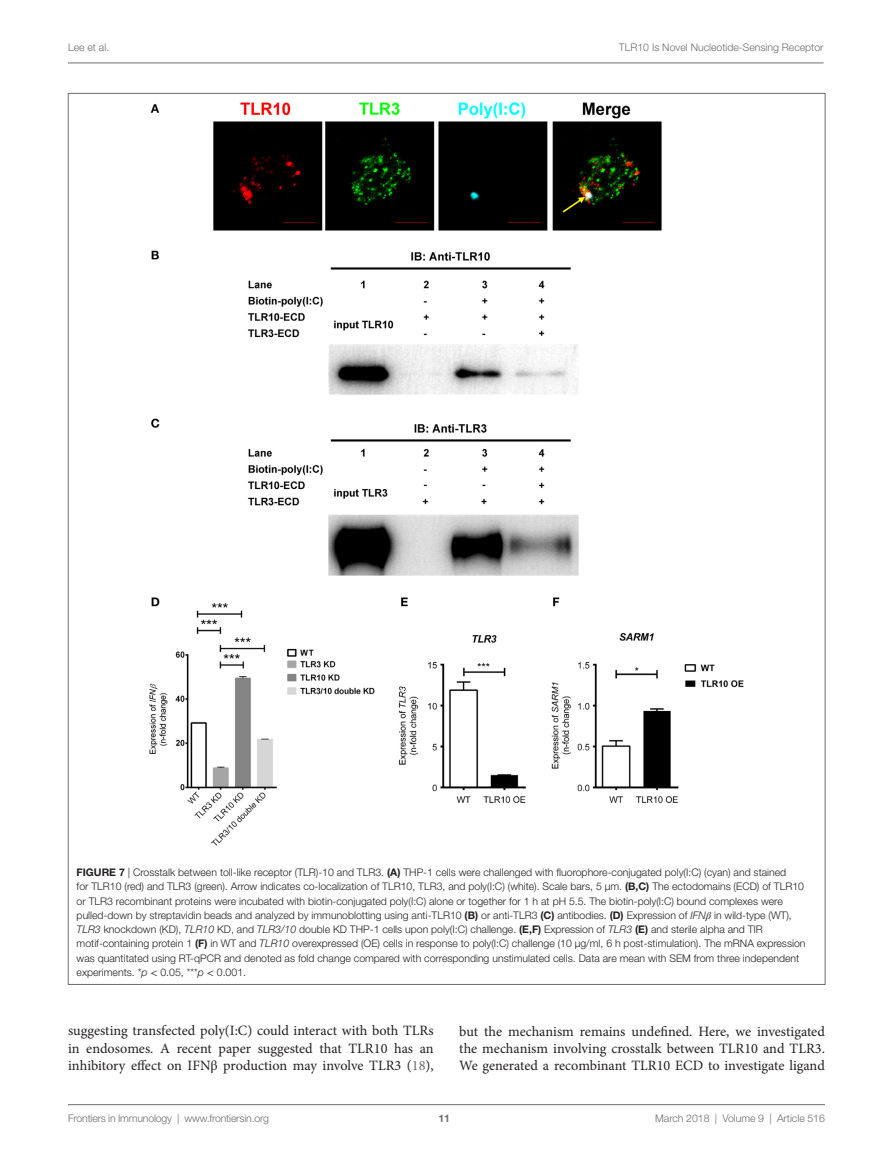
<style>
.page{position:relative;width:893px;height:1170px;background:#fff}
.page>*{position:absolute;margin:0;border:0;box-sizing:border-box;transform-origin:0 0}
.t1{font:14.25px/17.2px "Minion Pro";color:#231f20;text-align:justify}
.t2{font:300 10.5px/14.2px "Helvetica Neue LT Std";color:#231f20}
.t3{font:300 10.5px "Helvetica Neue LT Std";color:#6c6d70}
.t4{font:700 10.5px "Helvetica Neue LT Std";color:#6c6d70}
.s1{font-weight:700}
.s2{font-style:italic}
.s3{font-family:"STIX General";font-weight:400;font-style:italic}
.s4{font-family:"STIX General";font-weight:400}
.s5{font-family:"STIX General"}
.s6{color:#6c6d70}
</style>
<div class="page">
<img style="left:149px;top:102px;width:595px;height:744px">
<hr style="left:68px;top:1104px;width:757px;height:1px;background:#6c6d70">
<hr style="left:68px;top:63px;width:756px;height:1px;background:#6c6d70">
<p class="t3" style="left:68px;top:41px;width:43px">Lee et al.</p>
<p class="t3" style="left:619px;top:41px;width:206px">TLR10 Is Novel Nucleotide-Sensing Receptor</p>
<p class="t2" style="left:77px;top:865px;width:730px"><span class="s1">FIGURE 7</span> | Crosstalk between toll-like receptor (TLR)-10 and TLR3. <span class="s1">(A)</span> THP-1 cells were challenged with fluorophore-conjugated poly(I:C) (cyan) and stained<br>for TLR10 (red) and TLR3 (green). Arrow indicates co-localization of TLR10, TLR3, and poly(I:C) (white). Scale bars, 5 µm. <span class="s1">(B,C)</span> The ectodomains (ECD) of TLR10 or TLR3 recombinant proteins were incubated with biotin-conjugated poly(I:C) alone or together for 1 h at pH 5.5. The biotin-poly(I:C) bound complexes were pulled-down by streptavidin beads and analyzed by immunoblotting using anti-TLR10 <span class="s1">(B)</span> or anti-TLR3 <span class="s1">(C)</span> antibodies. <span class="s1">(D)</span> Expression of <span class="s2">IFN</span><span class="s3">β</span> in wild-type (WT), <span class="s2">TLR3</span> knockdown (KD), <span class="s2">TLR10</span> KD, and <span class="s2">TLR3/10</span> double KD THP-1 cells upon poly(I:C) challenge. <span class="s1">(E,F)</span> Expression of <span class="s2">TLR3</span> <span class="s1">(E)</span> and sterile alpha and TIR motif-containing protein 1 <span class="s1">(F)</span> in WT and <span class="s2">TLR10</span> overexpressed (OE) cells in response to poly(I:C) challenge (10 µg/ml, 6 h post-stimulation). The mRNA expression was quantitated using RT-qPCR and denoted as fold change compared with corresponding unstimulated cells. Data are mean with SEM from three independent experiments. *<span class="s2">p</span> <span class="s4">&lt;</span> 0.05, ***<span class="s2">p</span> <span class="s4">&lt;</span> 0.001.</p>
<h1 class="t1" style="left:68px;top:1022px;width:367px">suggesting transfected poly(I:C) could interact with both TLRs in endosomes. A recent paper suggested that TLR10 has an inhibitory effect on IFN<span class="s5">β</span> production may involve TLR3 (<span class="s6">18</span>),</h1>
<h1 class="t1" style="left:459px;top:1022px;width:367px">but the mechanism remains undefined. Here, we investigated the mechanism involving crosstalk between TLR10 and TLR3.<br>We generated a recombinant TLR10 ECD to investigate ligand</h1>
<p class="t3" style="left:68px;top:1111px;width:203px">Frontiers in Immunology | www.frontiersin.org</p>
<p class="t3" style="left:655px;top:1111px;width:171px">March 2018 | Volume 9 | Article 516</p>
<p class="t4" style="left:439px;top:1111px;width:13px">11</p>
</div>
